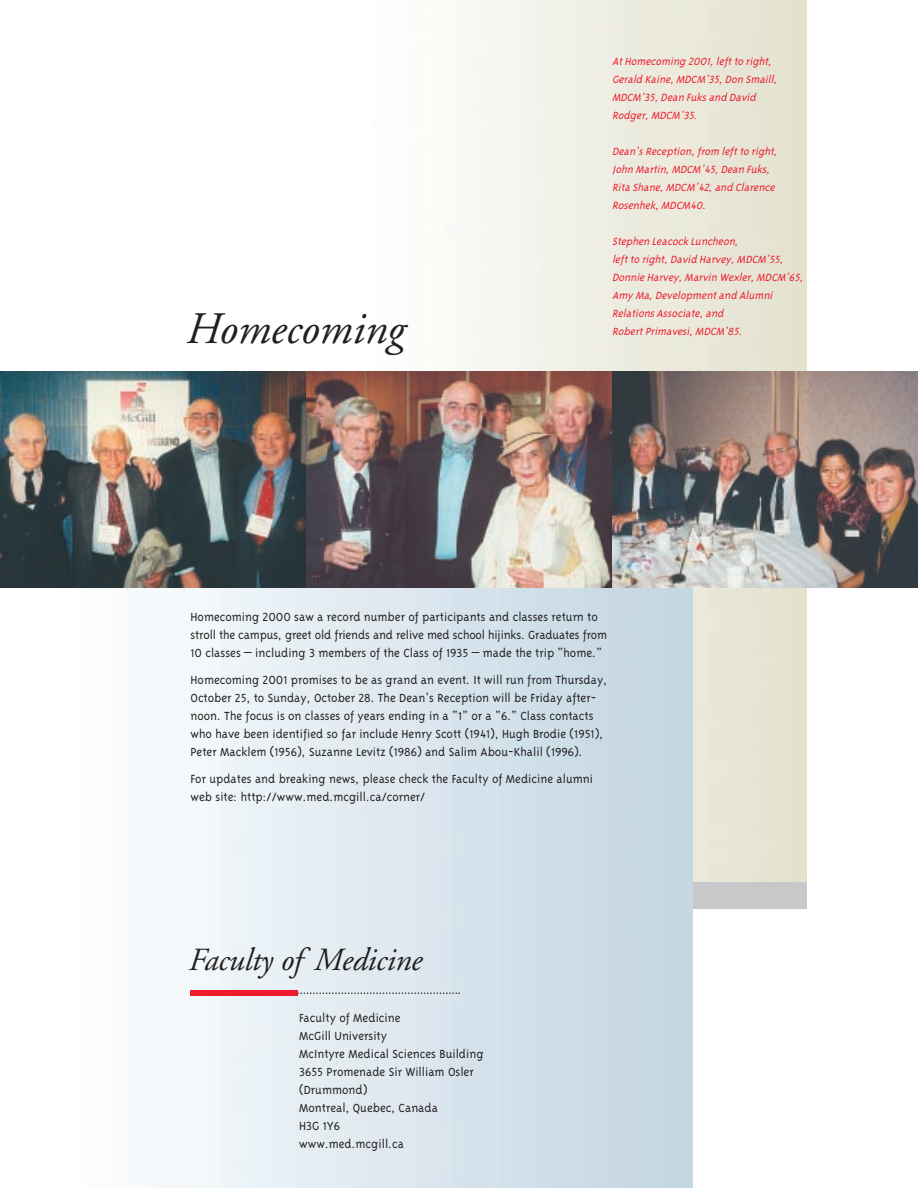
<style>
.page{position:relative;width:918px;height:1188px;background:#fff}
.page>*{position:absolute;margin:0;border:0;box-sizing:border-box;transform-origin:0 0}
.t1{font:italic 45px "Adobe Garamond";color:#231f20}
.t2{font:italic 32.25px "Adobe Garamond";letter-spacing:-.01em;color:#231f20}
.t3{font:13.5px/18px "Triplex Light Lining";color:#231f20}
.t4{font:italic 12px/18px "Triplex Light Lining";color:#ee1b2d}
</style>
<div class="page">
<div style="left:675px;top:882px;width:132px;height:27px;background:#c7c8ca"></div>
<img style="left:30px;top:587px;width:663px;height:601px">
<svg style="left:298px;top:992px;width:162px;height:2px"></svg>
<div style="left:191px;top:991px;width:107px;height:5px;background:#ee1b2d"></div>
<img style="left:0;top:371px;width:306px;height:216px">
<img style="left:306px;top:371px;width:306px;height:216px">
<img style="left:612px;top:371px;width:306px;height:216px">
<h1 class="t1" style="left:184px;top:310px;width:220px">Homecoming</h1>
<p class="t4" style="left:612px;top:53px;width:169px">AtHomecoming 2001,leftto right,<br>Gerald Kaine,MDCM’35,Don Smaill,<br>MDCM’35,Dean Fuks and David<br>Rodger,MDCM‘35.</p>
<p class="t4" style="left:612px;top:143px;width:169px">Dean’s Reception,from leftto right,<br>John Martin,MDCM’45,Dean Fuks,<br>Rita Shane,MDCM’42,and Clarence<br>Rosenhek,MDCM40.</p>
<p class="t4" style="left:612px;top:233px;width:195px">Stephen Leacock Luncheon,<br>leftto right,David Harvey,MDCM’55,<br>Donnie Harvey,Marvin Wexler,MDCM’65,<br>Amy Ma,Developmentand Alumni<br>Relations Associate,and<br>RobertPrimavesi,MDCM‘85.</p>
<p class="t3" style="left:190px;top:609px;width:418px">Homecoming 2000 saw a record number of participants and classes return to stroll the campus, greet old friends and relive med school hijinks. Graduates from<br>10 classes – including 3 members of the Class of 1935 – made the trip “home.”</p>
<p class="t3" style="left:190px;top:672px;width:418px">Homecoming 2001 promises to be as grand an event. It will run from Thursday, October 25, to Sunday, October 28. The Dean’s Reception will be Friday after&shy;noon. The focus is on classes of years ending in a “1” or a “6.” Class contacts who have been identified so far include Henry Scott (1941), Hugh Brodie (1951), Peter Macklem (1956), Suzanne Levitz (1986) and Salim Abou-Khalil (1996).</p>
<p class="t3" style="left:190px;top:771px;width:404px">For updates and breaking news, please check the Faculty of Medicine alumni web site: http://www.med.mcgill.ca/corner/</p>
<h2 class="t2" style="left:187px;top:947px;width:235px">Faculty of Medicine</h2>
<p class="t3" style="left:299px;top:1010px;width:186px">Faculty of Medicine<br>McGill University<br>McIntyre Medical Sciences Building<br>3655 Promenade Sir William Osler (Drummond)<br>Montreal, Quebec, Canada<br>H3G 1Y6<br>www.med.mcgill.ca</p>
</div>
